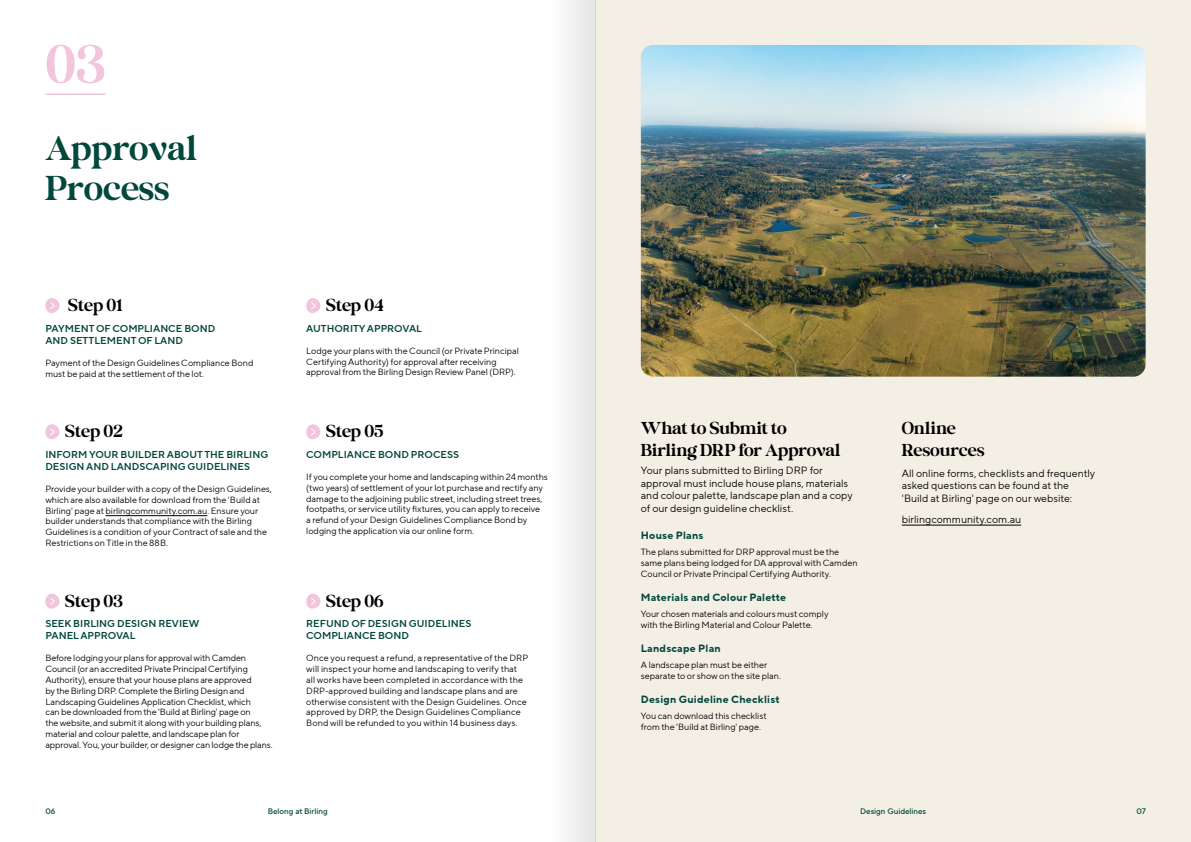
<style>
.page{position:relative;width:1191px;height:842px;background:#fff}
.page>*{position:absolute;margin:0;border:0;box-sizing:border-box;transform-origin:0 0}
.t1{font:56px "Bigola Display";color:#f2c5dd}
.t2{font:36px/40px "Bigola Display";letter-spacing:.01em;color:#01473b}
.t3{font:18px/21.6px "Bigola Display";color:#000}
.t4{font:10.5px/12.6px "TT Norms Pro";color:#000}
.t5{font:700 10.5px "TT Norms Pro";letter-spacing:.025em;color:#01473b}
.t6{font:10px/12px "TT Norms Pro Dm Bd";color:#01473b}
.t7{font:9px/10.8px "TT Norms Pro";color:#000}
.t8{font:500 8px "TT Norms Pro";color:#01473b}
</style>
<div class="page">
<div style="left:595px;top:0;width:596px;height:842px;background:#f4efe5"></div>
<hr style="left:45px;top:93px;width:60px;height:2px;background:#f2c5dd">
<svg style="left:45px;top:298px;width:15px;height:15px"></svg>
<hr style="left:105px;top:515px;width:102px;height:1px;background:#000">
<svg style="left:45px;top:424px;width:15px;height:16px"></svg>
<svg style="left:306px;top:298px;width:15px;height:15px"></svg>
<svg style="left:45px;top:594px;width:15px;height:15px"></svg>
<svg style="left:306px;top:424px;width:15px;height:16px"></svg>
<svg style="left:306px;top:594px;width:15px;height:15px"></svg>
<img style="left:641px;top:45px;width:504px;height:332px">
<hr style="left:901px;top:525px;width:120px;height:1px;background:#000">
<div style="left:550px;top:0;width:45px;height:842px;background:#f1f2f2"></div>
<h1 class="t1" style="left:45px;top:33px;width:62px">03</h1>
<h2 class="t2" style="left:45px;top:131px;width:153px">Approval<br>Process</h2>
<h3 class="t3" style="left:68px;top:296px;width:56px">Step 01</h3>
<p class="t6" style="left:45px;top:322px;width:171px">PAYMENT OF COMPLIANCE BOND<br>AND SETTLEMENT OF LAND</p>
<p class="t7" style="left:45px;top:357px;width:209px">Payment of the Design Guidelines Compliance Bond must be paid at the settlement of the lot.</p>
<h3 class="t3" style="left:65px;top:422px;width:59px">Step 02</h3>
<p class="t6" style="left:45px;top:448px;width:224px">INFORM YOUR BUILDER ABOUT THE BIRLING<br>DESIGN AND LANDSCAPING GUIDELINES</p>
<p class="t7" style="left:45px;top:483px;width:228px">Provide your builder with a copy of the Design Guidelines, which are also available for download from the 'Build at Birling' page at birlingcommunity.com.au. Ensure your builder understands that compliance with the Birling Guidelines is a condition of your Contract of sale and the Restrictions on Title in the 88B.</p>
<h3 class="t3" style="left:65px;top:592px;width:59px">Step 03</h3>
<p class="t6" style="left:45px;top:618px;width:155px">SEEK BIRLING DESIGN REVIEW<br>PANEL APPROVAL</p>
<p class="t7" style="left:45px;top:653px;width:229px">Before lodging your plans for approval with Camden Council (or an accredited Private Principal Certifying Authority), ensure that your house plans are approved<br>by the Birling DRP. Complete the Birling Design and Landscaping Guidelines Application Checklist, which<br>can be downloaded from the 'Build at Birling' page on<br>the website, and submit it along with your building plans, material and colour palette, and landscape plan for approval. You, your builder, or designer can lodge the plans.</p>
<h3 class="t3" style="left:326px;top:296px;width:59px">Step 04</h3>
<p class="t6" style="left:306px;top:322px;width:117px">AUTHORITY APPROVAL</p>
<p class="t7" style="left:306px;top:345px;width:214px">Lodge your plans with the Council (or Private Principal<br>Certifying Authority) for approval after receiving approval from the Birling Design Review Panel (DRP).</p>
<h3 class="t3" style="left:326px;top:422px;width:59px">Step 05</h3>
<p class="t6" style="left:306px;top:448px;width:154px">COMPLIANCE BOND PROCESS</p>
<p class="t7" style="left:306px;top:471px;width:243px">If you complete your home and landscaping within 24 months (two years) of settlement of your lot purchase and rectify any damage to the adjoining public street, including street trees, footpaths, or service utility fixtures, you can apply to receive<br>a refund of your Design Guidelines Compliance Bond by lodging the application via our online form.</p>
<h3 class="t3" style="left:326px;top:592px;width:59px">Step 06</h3>
<p class="t6" style="left:306px;top:618px;width:167px">REFUND OF DESIGN GUIDELINES<br>COMPLIANCE BOND</p>
<p class="t7" style="left:306px;top:653px;width:223px">Once you request a refund, a representative of the DRP will inspect your home and landscaping to verify that all works have been completed in accordance with the DRP-approved building and landscape plans and are otherwise consistent with the Design Guidelines. Once approved by DRP, the Design Guidelines Compliance Bond will be refunded to you within 14 business days.</p>
<h3 class="t3" style="left:641px;top:419px;width:201px">What to Submit to<br>Birling DRP for Approval</h3>
<p class="t4" style="left:641px;top:464px;width:213px">Your plans submitted to Birling DRP for approval must include house plans, materials and colour palette, landscape plan and a copy of our design guideline checklist.</p>
<p class="t5" style="left:641px;top:527px;width:64px">House Plans</p>
<p class="t7" style="left:641px;top:546px;width:218px">The plans submitted for DRP approval must be the same plans being lodged for DA approval with Camden<br>Council or Private Principal Certifying Authority.</p>
<p class="t5" style="left:641px;top:589px;width:147px">Materials and Colour Palette</p>
<p class="t7" style="left:641px;top:608px;width:189px">Your chosen materials and colours must comply with the Birling Material and Colour Palette.</p>
<p class="t5" style="left:641px;top:640px;width:81px">Landscape Plan</p>
<p class="t7" style="left:641px;top:660px;width:142px">A landscape plan must be either separate to or show on the site plan.</p>
<p class="t5" style="left:641px;top:691px;width:140px">Design Guideline Checklist</p>
<p class="t7" style="left:641px;top:711px;width:127px">You can download this checklist from the 'Build at Birling' page.</p>
<h3 class="t3" style="left:901px;top:419px;width:84px">Online<br>Resources</h3>
<p class="t4" style="left:901px;top:467px;width:195px">All online forms, checklists and frequently asked questions can be found at the 'Build at Birling' page on our website:</p>
<p class="t4" style="left:901px;top:513px;width:121px">birlingcommunity.com.au</p>
<p class="t8" style="left:45px;top:805px;width:12px">06</p>
<p class="t8" style="left:268px;top:805px;width:61px">Belong at Birling</p>
<p class="t8" style="left:860px;top:805px;width:67px">Design Guidelines</p>
<p class="t8" style="left:1136px;top:805px;width:11px">07</p>
</div>
